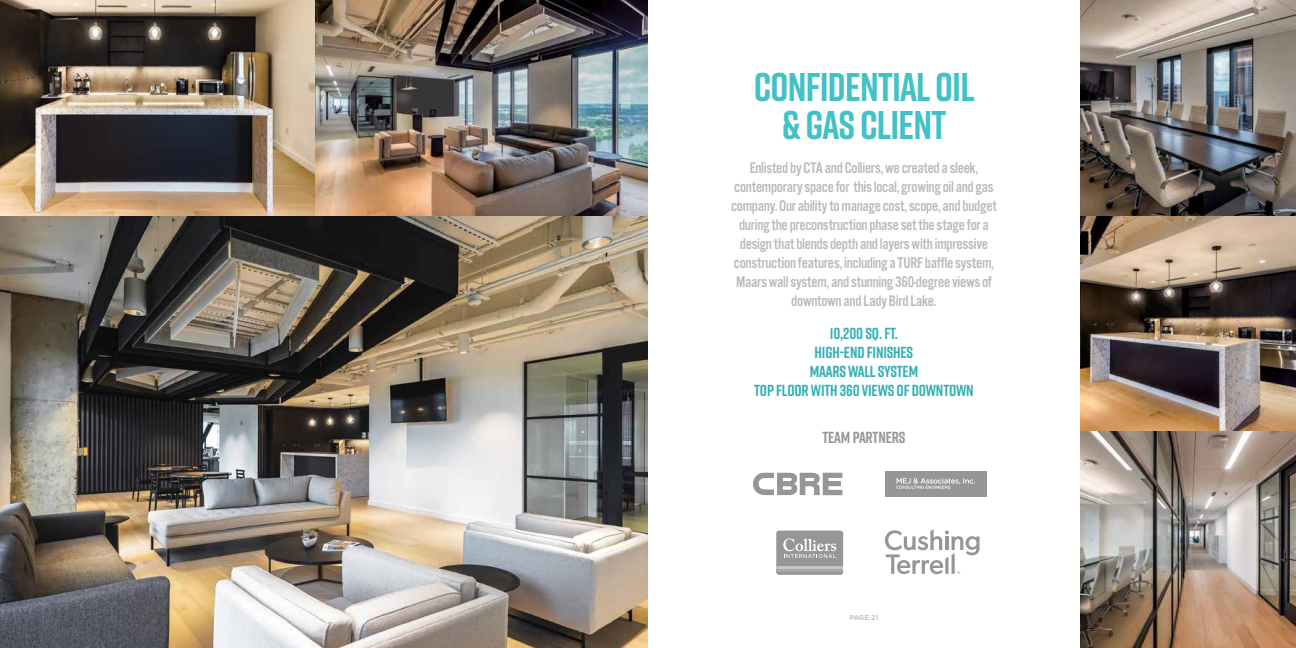
<style>
.page{position:relative;width:1296px;height:648px;background:#fff}
.page>*{position:absolute;margin:0;border:0;box-sizing:border-box;transform-origin:0 0}
.t1{font:700 40px/38px "Rift";letter-spacing:-.02em;color:#42c1c7;text-align:center}
.t2{font:16px/19px "Alternate Got No 3 D";letter-spacing:-.02em;color:#bbb9ba;text-align:center}
.t3{font:700 16px/19px "Rift";letter-spacing:-.01em;color:#34b0b5;text-align:center}
.t4{font:700 16px "Rift";letter-spacing:-.01em;color:#969696}
.t5{font:700 7px "Gotham";letter-spacing:-.025em;color:#c2c1c2}
</style>
<div class="page">
<img style="left:1080px;top:216px;width:216px;height:215px">
<img style="left:0;top:0;width:315px;height:216px">
<img style="left:1080px;top:431px;width:216px;height:217px">
<img style="left:0;top:216px;width:648px;height:432px">
<img style="left:1080px;top:0;width:216px;height:216px">
<svg style="left:763px;top:472px;width:80px;height:24px"></svg>
<svg style="left:753px;top:473px;width:89px;height:22px"></svg>
<div style="left:885px;top:471px;width:102px;height:25px;background:#969696"></div>
<svg style="left:896px;top:478px;width:79px;height:11px"></svg>
<svg style="left:778px;top:530px;width:66px;height:43px"></svg>
<hr style="left:776px;top:569px;width:67px;height:3px;background:#a7a9ac">
<hr style="left:776px;top:566px;width:67px;height:3px;background:#c7c8ca">
<svg style="left:776px;top:572px;width:67px;height:3px"></svg>
<svg style="left:776px;top:531px;width:67px;height:35px;background:#a2a2a2"></svg>
<svg style="left:885px;top:529px;width:95px;height:45px"></svg>
<img style="left:315px;top:0;width:333px;height:216px">
<h1 class="t1" style="left:754px;top:68px;width:223px">CONFIDENTIAL OIL &amp; GAS CLIENT</h1>
<p class="t2" style="left:731px;top:158px;width:267px">Enlisted by CTA and Colliers, we created a sleek, contemporary space for this local, growing oil and gas company. Our ability to manage cost, scope, and budget during the preconstruction phase set the stage for a design that blends depth and layers with impressive construction features, including a TURF baffle system, Maars wall system, and stunning 360-degree views of downtown and Lady Bird Lake.</p>
<p class="t3" style="left:754px;top:324px;width:221px">10,200 SQ. FT.<br>HIGH-END FINISHES<br>MAARS WALL SYSTEM<br>TOP FLOOR WITH 360 VIEWS OF DOWNTOWN</p>
<p class="t4" style="left:822px;top:426px;width:85px">TEAM PARTNERS</p>
<p class="t5" style="left:850px;top:612px;width:30px">PAGE 21</p>
</div>
